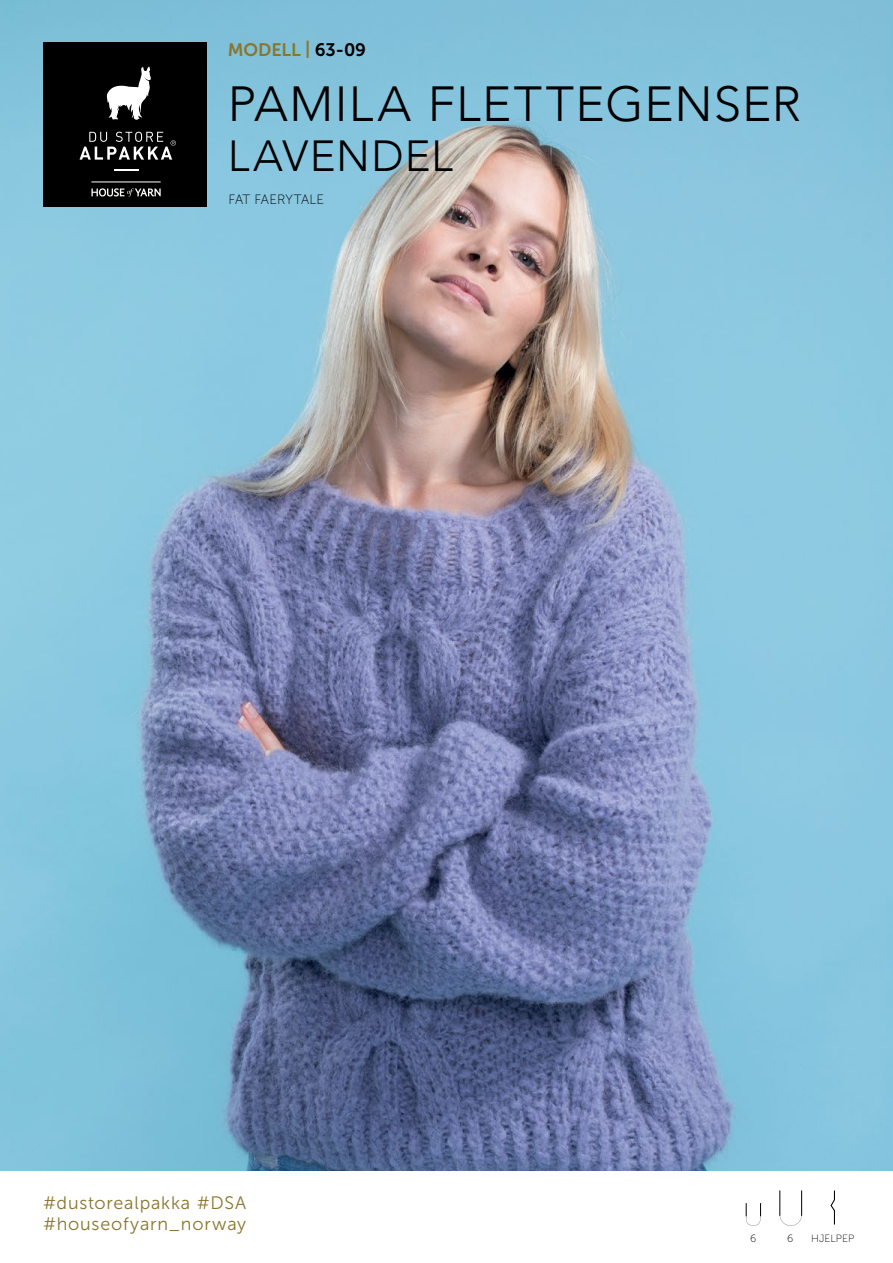
<style>
.page{position:relative;width:893px;height:1263px;background:#fff}
.page>*{position:absolute;margin:0;border:0;box-sizing:border-box;transform-origin:0 0}
.INNHOLD_-_Midtstilt{font:300 49.2px "Avenir";letter-spacing:.025em;color:#000}
.INNHOLD_-_Midtstilt-2{font:300 43.5px "Avenir";letter-spacing:.03em;color:#000}
.t1{font:18px/21px "Museo Sans 300";letter-spacing:.045em;color:#8b752e}
.t2{font:18px "Museo Sans 700";letter-spacing:-.005em;color:#8b752e}
.INNHOLD_-_Midtstilt-3{font:13.5px "Museo Sans 100";color:#000}
.t3{font:10.5px "Museo Sans 100";color:#000}
.s1{color:#000}
</style>
<div class="page">
<img style="left:0;top:0;width:893px;height:1171px">
<div style="left:43px;top:43px;width:164px;height:164px;background:#000"></div>
<svg style="left:115px;top:169px;width:24px;height:1px"></svg>
<svg style="left:106px;top:67px;width:45px;height:53px"></svg>
<svg style="left:80px;top:132px;width:96px;height:28px"></svg>
<hr style="left:91px;top:182px;width:70px;height:1px;background:#fff">
<svg style="left:91px;top:188px;width:70px;height:8px"></svg>
<svg style="left:779px;top:1190px;width:23px;height:36px"></svg>
<svg style="left:746px;top:1203px;width:15px;height:22px"></svg>
<svg style="left:830px;top:1190px;width:5px;height:35px"></svg>
<p class="t2" style="left:228px;top:40px;width:140px">MODELL | <span class="s1">63-09</span></p>
<p class="INNHOLD_-_Midtstilt" style="left:228px;top:75px;width:575px">PAMILA FLETTEGENSER</p>
<p class="INNHOLD_-_Midtstilt-2" style="left:228px;top:130px;width:226px">LAVENDEL</p>
<p class="INNHOLD_-_Midtstilt-3" style="left:229px;top:192px;width:97px">FAT FAERYTALE</p>
<p class="t1" style="left:43px;top:1193px;width:205px">#dustorealpakka #DSA #houseofyarn_norway</p>
<p class="t3" style="left:750px;top:1233px;width:8px">6</p>
<p class="t3" style="left:787px;top:1233px;width:8px">6</p>
<p class="t3" style="left:811px;top:1233px;width:44px">HJELPEP</p>
</div>
